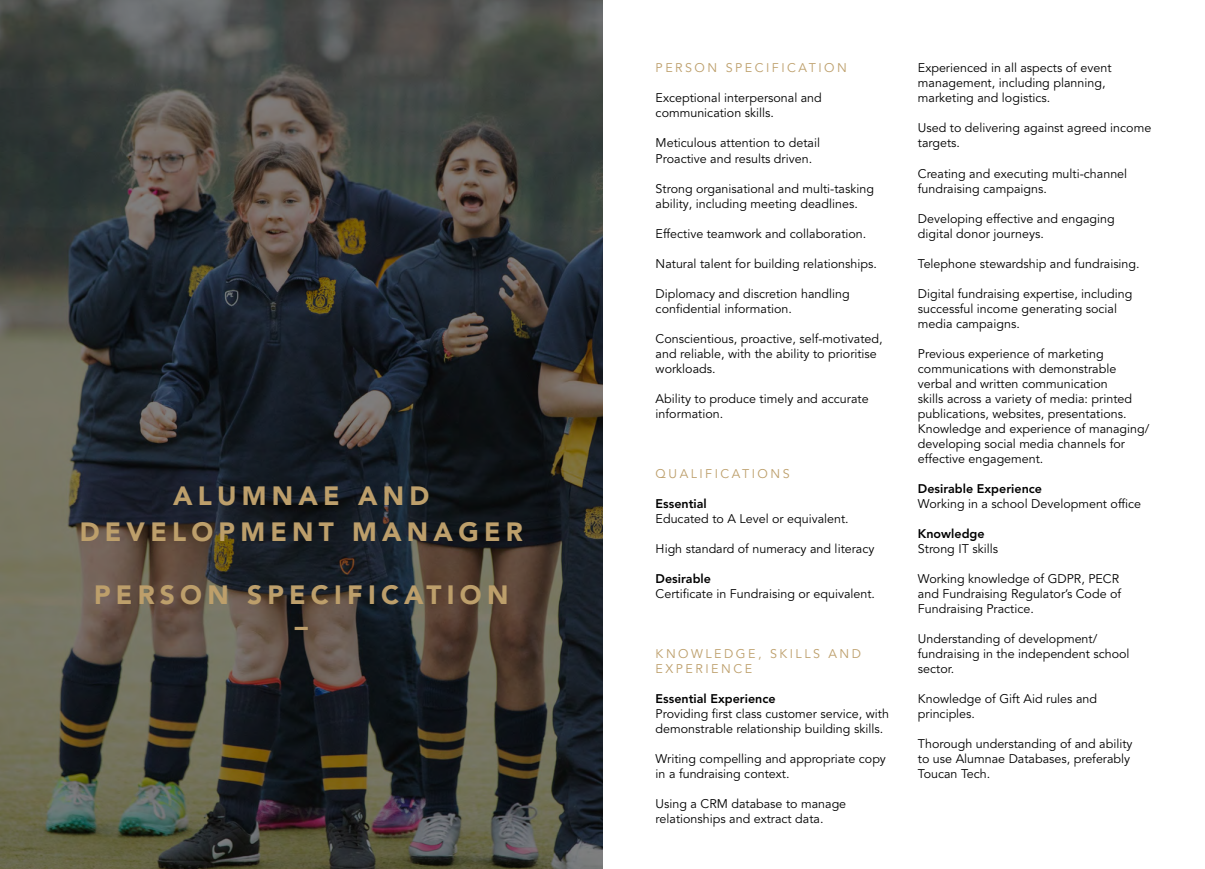
<style>
.page{position:relative;width:1205px;height:869px;background:#fff}
.page>*{position:absolute;margin:0;border:0;box-sizing:border-box;transform-origin:0 0}
.t1{font:900 26.25px/36.2px "Avenir LT Pro";letter-spacing:.2em;color:#bd9f6b;text-align:center}
.t2{font:12.5px/15px "Avenir LT Pro";color:#000}
.t3{font:800 12.5px "Avenir LT Pro";color:#000}
.t4{font:12.5px/15px "Avenir LT Pro";letter-spacing:.2em;color:#bd9f6b}
</style>
<div class="page">
<svg style="left:0;top:0;width:602px;height:868px;background:#3c3c39"></svg>
<h1 class="t1" style="left:80px;top:477px;width:445px">ALUMNAE AND<br>DEVELOPMENT MANAGER</h1>
<h1 class="t1" style="left:94px;top:578px;width:416px;line-height:31.5px">PERSON SPECIFICATION –</h1>
<p class="t4" style="left:656px;top:61px;width:193px">PERSON SPECIFICATION</p>
<p class="t2" style="left:656px;top:91px;width:168px">Exceptional interpersonal and communication skills.</p>
<p class="t2" style="left:656px;top:136px;width:166px">Meticulous attention to detail<br>Proactive and results driven.</p>
<p class="t2" style="left:656px;top:181px;width:220px">Strong organisational and multi-tasking ability, including meeting deadlines.</p>
<p class="t2" style="left:656px;top:226px;width:212px">Effective teamwork and collaboration.</p>
<p class="t2" style="left:656px;top:256px;width:223px">Natural talent for building relationships.</p>
<p class="t2" style="left:656px;top:286px;width:196px">Diplomacy and discretion handling confidential information.</p>
<p class="t2" style="left:656px;top:331px;width:228px">Conscientious, proactive, self-motivated, and reliable, with the ability to prioritise workloads.</p>
<p class="t2" style="left:656px;top:391px;width:214px">Ability to produce timely and accurate information.</p>
<p class="t4" style="left:656px;top:466px;width:135px">QUALIFICATIONS</p>
<p class="t3" style="left:656px;top:496px;width:53px">Essential</p>
<p class="t2" style="left:656px;top:511px;width:195px">Educated to A Level or equivalent.</p>
<p class="t2" style="left:656px;top:541px;width:220px">High standard of numeracy and literacy</p>
<p class="t3" style="left:656px;top:571px;width:57px">Desirable</p>
<p class="t2" style="left:656px;top:586px;width:221px">Certificate in Fundraising or equivalent.</p>
<p class="t4" style="left:656px;top:646px;width:207px">KNOWLEDGE, SKILLS AND<br>EXPERIENCE</p>
<p class="t3" style="left:656px;top:691px;width:121px">Essential Experience</p>
<p class="t2" style="left:656px;top:706px;width:235px">Providing first class customer service, with demonstrable relationship building skills.</p>
<p class="t2" style="left:656px;top:751px;width:232px">Writing compelling and appropriate copy in a fundraising context.</p>
<p class="t2" style="left:656px;top:796px;width:192px">Using a CRM database to manage relationships and extract data.</p>
<p class="t2" style="left:918px;top:61px;width:195px">Experienced in all aspects of event management, including planning, marketing and logistics.</p>
<p class="t2" style="left:918px;top:121px;width:235px">Used to delivering against agreed income targets.</p>
<p class="t2" style="left:918px;top:166px;width:211px">Creating and executing multi-channel fundraising campaigns.</p>
<p class="t2" style="left:918px;top:211px;width:198px">Developing effective and engaging digital donor journeys.</p>
<p class="t2" style="left:918px;top:256px;width:223px">Telephone stewardship and fundraising.</p>
<p class="t2" style="left:918px;top:286px;width:216px">Digital fundraising expertise, including successful income generating social media campaigns.</p>
<p class="t2" style="left:918px;top:346px;width:233px">Previous experience of marketing communications with demonstrable verbal and written communication<br>skills across a variety of media: printed publications, websites, presentations.<br>Knowledge and experience of managing/ developing social media channels for effective engagement.</p>
<p class="t3" style="left:918px;top:481px;width:126px">Desirable Experience</p>
<p class="t2" style="left:918px;top:496px;width:225px">Working in a school Development office</p>
<p class="t3" style="left:918px;top:526px;width:68px">Knowledge</p>
<p class="t2" style="left:918px;top:541px;width:82px">Strong IT skills</p>
<p class="t2" style="left:918px;top:571px;width:205px">Working knowledge of GDPR, PECR and Fundraising Regulator’s Code of<br>Fundraising Practice.</p>
<p class="t2" style="left:918px;top:631px;width:213px">Understanding of development/ fundraising in the independent school sector.</p>
<p class="t2" style="left:918px;top:691px;width:181px">Knowledge of Gift Aid rules and principles.</p>
<p class="t2" style="left:918px;top:736px;width:216px">Thorough understanding of and ability to use Alumnae Databases, preferably<br>Toucan Tech.</p>
</div>
